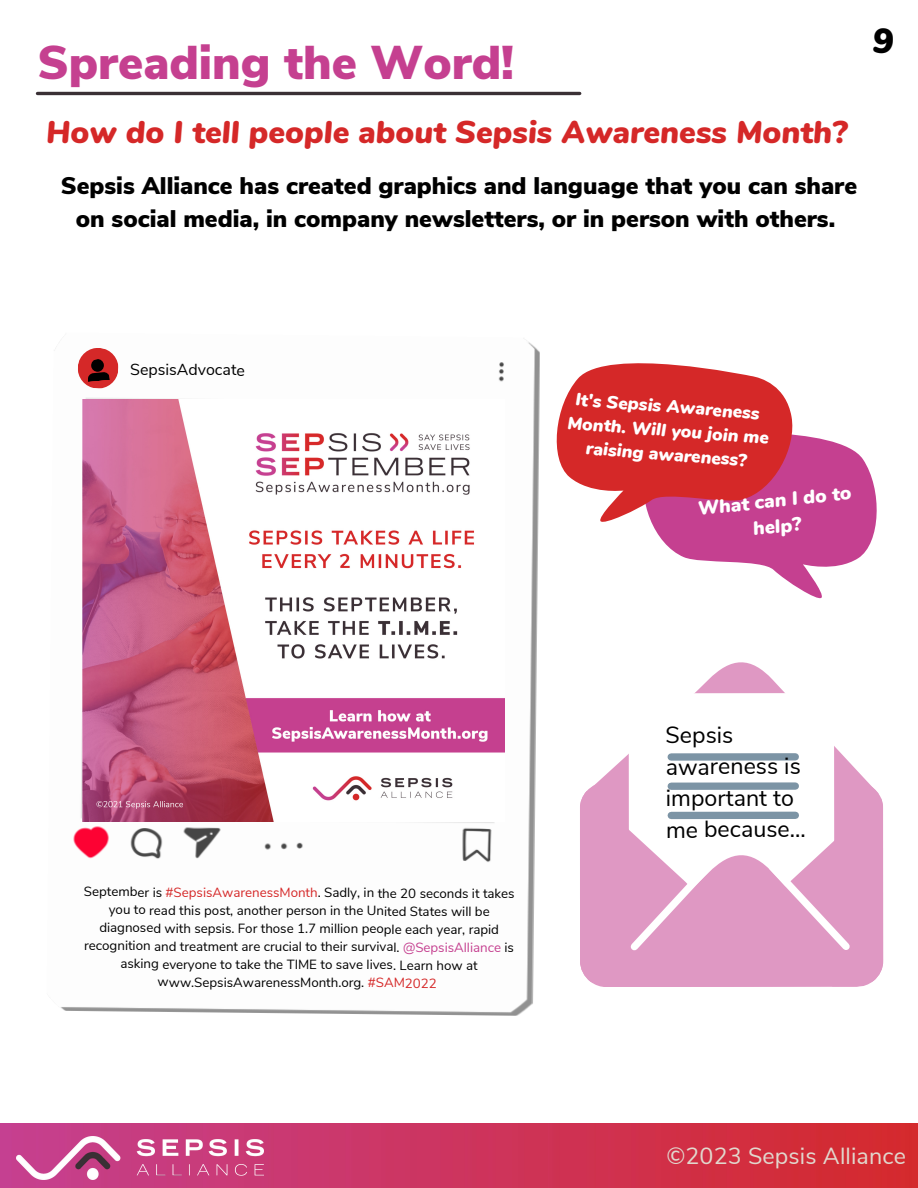
<style>
.page{position:relative;width:918px;height:1188px;background:#fff}
.page>*{position:absolute;margin:0;border:0;box-sizing:border-box;transform-origin:0 0}
.t1{font:900 47.25px "Nunito Sans";color:#c54090}
.t2{font:italic 900 34.8px "Nunito";color:#000}
.t3{font:italic 900 31.5px "Nunito";color:#d52828}
.t4{font:900 24px/32.7px "Nunito Sans";color:#000;text-align:center}
.t5{font:23.25px/31.5px "Nunito Sans";letter-spacing:-.005em;color:#000}
.t6{font:23.25px "Nunito Sans";letter-spacing:.005em;color:#e1d8ce}
.t7{font:italic 900 19.2px/25.8px "Nunito";color:#fff;text-align:center}
.t8{font:italic 900 17.85px/24px "Nunito";color:#fff;text-align:center}
.t9{font:16.05px "Nunito Sans";letter-spacing:-.005em;color:#000}
.t10{font:13.35px/17.9px "Nunito Sans";letter-spacing:-.005em;color:#000;text-align:center}
.s1{color:#d52828}
.s2{color:#c54090}
</style>
<div class="page">
<img style="left:0;top:1124px;width:918px;height:64px">
<img style="left:16px;top:1136px;width:248px;height:43px">
<hr style="left:37px;top:92px;width:543px;height:3px;background:#3a3035">
<img style="left:54px;top:340px;width:486px;height:676px">
<svg style="left:77px;top:347px;width:42px;height:42px"></svg>
<svg style="left:580px;top:662px;width:303px;height:325px"></svg>
<div style="left:671px;top:753px;width:124px;height:8px;background:#7c94a5"></div>
<div style="left:671px;top:782px;width:124px;height:8px;background:#7c94a5"></div>
<div style="left:671px;top:812px;width:124px;height:7px;background:#7c94a5"></div>
<svg style="left:660px;top:435px;width:217px;height:164px;fill:#c54090"></svg>
<svg style="left:556px;top:363px;width:247px;height:175px"></svg>
<div style="left:581px;top:395px;width:173px;height:79px;background:#d52828"></div>
<img style="left:82px;top:400px;width:422px;height:422px">
<p class="t1" style="left:37px;top:31px;width:478px">Spreading the Word!</p>
<p class="t3" style="left:46px;top:111px;width:803px">How do I tell people about Sepsis Awareness Month?</p>
<p class="t4" style="left:61px;top:170px;width:798px">Sepsis Alliance has created graphics and language that you can share on social media, in company newsletters, or in person with others.</p>
<p class="t2" style="left:873px;top:18px;width:22px">9</p>
<p class="t9" style="left:130px;top:359px;width:116px">SepsisAdvocate</p>
<p class="t8" style="left:576px;top:388px;width:186px;rotate:4deg">It's Sepsis Awareness</p>
<p class="t8" style="left:568px;top:411px;width:204px;rotate:4deg">Month. Will you join me raising awareness?</p>
<p class="t7" style="left:697px;top:496px;width:156px;rotate:-6deg">What can I do to help?</p>
<p class="t10" style="left:84px;top:884px;width:432px">September is <span class="s1">#SepsisAwarenessMonth</span>. Sadly, in the 20 seconds it takes you to read this post, another person in the United States will be diagnosed with sepsis. For those 1.7 million people each year, rapid recognition and treatment are crucial to their survival. <span class="s2">@SepsisAlliance</span> is asking everyone to take the TIME to save lives. Learn how at www.SepsisAwarenessMonth.org. <span class="s1">#SAM2022</span></p>
<p class="t5" style="left:666px;top:720px;width:142px">Sepsis awareness is important to me because...</p>
<p class="t6" style="left:666px;top:1140px;width:241px">©2023 Sepsis Alliance</p>
</div>
